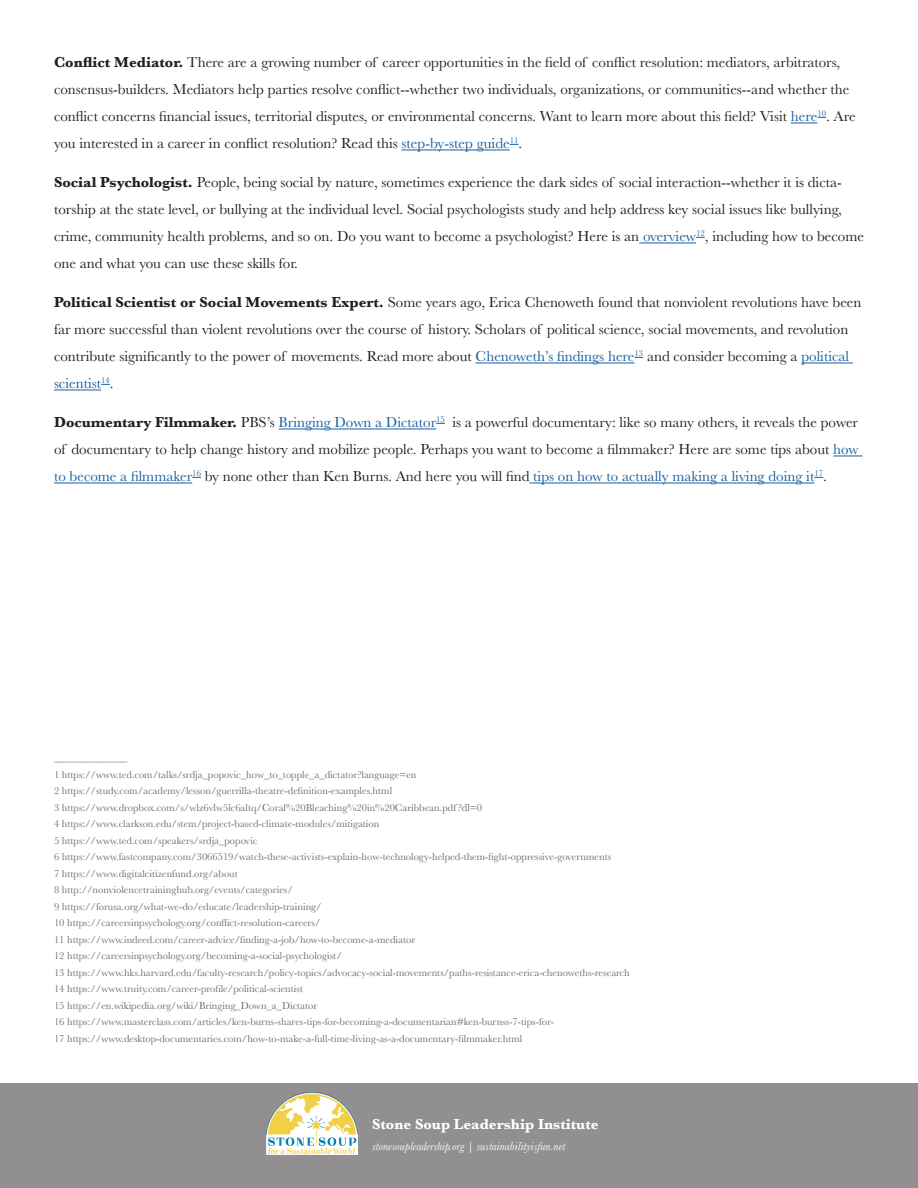
<style>
.page{position:relative;width:918px;height:1188px;background:#fff}
.page>*{position:absolute;margin:0;border:0;box-sizing:border-box;transform-origin:0 0}
.t1{font:15px/27px "Baskerville";color:#231f20}
.t2{font:700 15px "Baskerville";color:#fff}
.t3{font:italic 12px "Baskerville";color:#fff}
.Footnotes{font:10.5px "Baskerville";color:#6c6d70}
.s1{font-weight:700}
.s2{color:#175d9e}
</style>
<div class="page">
<div style="left:0;top:1083px;width:918px;height:105px;background:#918f8f"></div>
<svg style="left:791px;top:117px;width:35px;height:7px"></svg>
<hr style="left:402px;top:150px;width:108px;height:1px;background:#175d9e">
<hr style="left:639px;top:243px;width:57px;height:1px;background:#175d9e">
<hr style="left:476px;top:363px;width:159px;height:1px;background:#175d9e">
<hr style="left:801px;top:363px;width:52px;height:1px;background:#175d9e">
<hr style="left:54px;top:390px;width:47px;height:1px;background:#175d9e">
<hr style="left:279px;top:429px;width:157px;height:1px;background:#175d9e">
<hr style="left:833px;top:456px;width:30px;height:1px;background:#175d9e">
<hr style="left:54px;top:483px;width:138px;height:1px;background:#175d9e">
<hr style="left:529px;top:483px;width:285px;height:1px;background:#175d9e">
<img style="left:267px;top:1093px;width:90px;height:61px">
<p class="t1" style="left:54px;top:49px;width:803px"><span class="s1">Conflict Mediator.</span> There are a growing number of career opportunities in the field of conflict resolution: mediators, arbitrators, consensus-builders. Mediators help parties resolve conflict--whether two individuals, organizations, or communities--and whether the conflict concerns financial issues, territorial disputes, or environmental concerns. Want to learn more about this field? Visit <span class="s2">here</span><sup>10</sup>. Are you interested in a career in conflict resolution? Read this <span class="s2">step-by-step guide</span><sup>11</sup>.</p>
<p class="t1" style="left:54px;top:169px;width:811px"><span class="s1">Social Psychologist.</span> People, being social by nature, sometimes experience the dark sides of social interaction--whether it is dicta&shy;torship at the state level, or bullying at the individual level. Social psychologists study and help address key social issues like bullying, crime, community health problems, and so on. Do you want to become a psychologist? Here is an <span class="s2">overview</span><sup>12</sup>, including how to become one and what you can use these skills for.</p>
<p class="t1" style="left:54px;top:289px;width:809px"><span class="s1">Political Scientist or Social Movements Expert.</span> Some years ago, Erica Chenoweth found that nonviolent revolutions have been far more successful than violent revolutions over the course of history. Scholars of political science, social movements, and revolution contribute significantly to the power of movements. Read more about <span class="s2">Chenoweth’s findings here</span><sup>13</sup> and consider becoming a <span class="s2">political scientist</span><sup>14</sup>.</p>
<p class="t1" style="left:54px;top:409px;width:806px;text-align:justify"><span class="s1">Documentary Filmmaker.</span> PBS’s <span class="s2">Bringing Down a Dictator</span><sup>15</sup> is a powerful documentary: like so many others, it reveals the power of documentary to help change history and mobilize people. Perhaps you want to become a filmmaker? Here are some tips about <span class="s2">how to become a filmmaker</span><sup>16</sup> by none other than Ken Burns. And here you will find <span class="s2">tips on how to actually making a living doing it</span><sup>17</sup>.</p>
<p class="Footnotes" style="left:54px;top:751px;width:75px">______________</p>
<p class="Footnotes" style="left:54px;top:768px;width:364px">1 https://www.ted.com/talks/srdja_popovic_how_to_topple_a_dictator?language=en</p>
<p class="Footnotes" style="left:54px;top:784px;width:340px">2 https://study.com/academy/lesson/guerrilla-theatre-definition-examples.html</p>
<p class="Footnotes" style="left:54px;top:801px;width:430px">3 https://www.dropbox.com/s/wlz6vlw5lc6altq/Coral%20Bleaching%20in%20Caribbean.pdf ?dl=0</p>
<p class="Footnotes" style="left:54px;top:817px;width:327px">4 https://www.clarkson.edu/stem/project-based-climate-modules/mitigation</p>
<p class="Footnotes" style="left:54px;top:834px;width:205px">5 https://www.ted.com/speakers/srdja_popovic</p>
<p class="Footnotes" style="left:54px;top:850px;width:559px">6 https://www.fastcompany.com/3066519/watch-these-activists-explain-how-technology-helped-them-fight-oppressive-governments</p>
<p class="Footnotes" style="left:54px;top:867px;width:185px">7 https://www.digitalcitizenfund.org/about</p>
<p class="Footnotes" style="left:54px;top:883px;width:240px">8 http://nonviolencetraininghub.org/events/categories/</p>
<p class="Footnotes" style="left:54px;top:900px;width:269px">9 https://forusa.org/what-we-do/educate/leadership-training/</p>
<p class="Footnotes" style="left:54px;top:916px;width:268px">10 https://careersinpsychology.org/conflict-resolution-careers/</p>
<p class="Footnotes" style="left:54px;top:933px;width:363px">11 https://www.indeed.com/career-advice/finding-a-job/how-to-become-a-mediator</p>
<p class="Footnotes" style="left:54px;top:949px;width:289px">12 https://careersinpsychology.org/becoming-a-social-psychologist/</p>
<p class="Footnotes" style="left:54px;top:966px;width:577px">13 https://www.hks.harvard.edu/faculty-research/policy-topics/advocacy-social-movements/paths-resistance-erica-chenoweths-research</p>
<p class="Footnotes" style="left:54px;top:982px;width:251px">14 https://www.truity.com/career-profile/political-scientist</p>
<p class="Footnotes" style="left:54px;top:999px;width:265px">15 https://en.wikipedia.org/wiki/Bringing_Down_a_Dictator</p>
<p class="Footnotes" style="left:54px;top:1015px;width:502px">16 https://www.masterclass.com/articles/ken-burns-shares-tips-for-becoming-a-documentarian#ken-burnss-7-tips-for-</p>
<p class="Footnotes" style="left:54px;top:1032px;width:470px">17 https://www.desktop-documentaries.com/how-to-make-a-full-time-living-as-a-documentary-filmmaker.html</p>
<p class="t2" style="left:372px;top:1114px;width:228px">Stone Soup Leadership Institute</p>
<p class="t3" style="left:372px;top:1138px;width:195px">stonesoupleadership.org | sustainabilityisfun.net</p>
</div>
